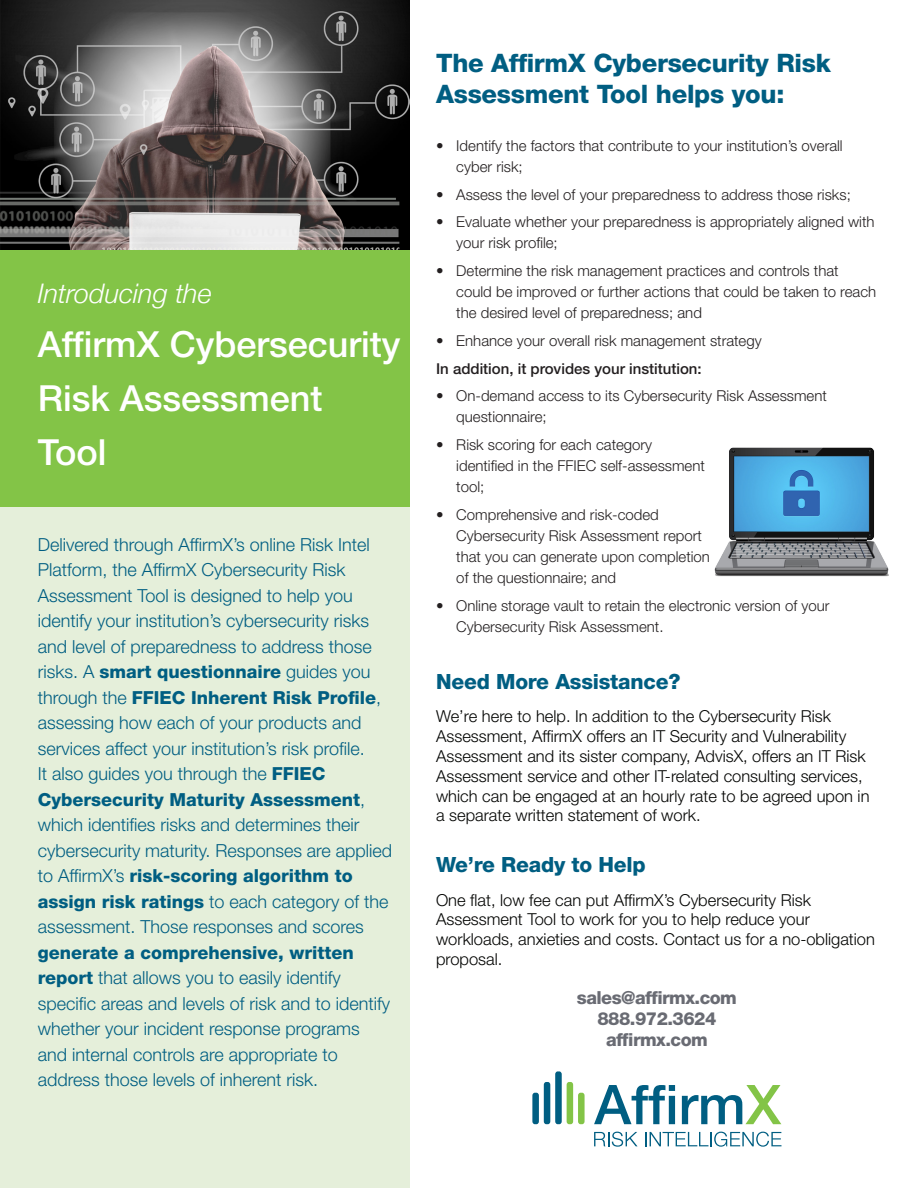
<style>
.page{position:relative;width:918px;height:1188px;background:#fff}
.page>*{position:absolute;margin:0;border:0;box-sizing:border-box;transform-origin:0 0}
.Product_Name{font:500 36px/54px "Helvetica Neue LT Std";color:#fff}
.Product_Name-2{font:italic 300 27px "Helvetica Neue";color:#fff}
.Blue_Subhead{font:800 25.5px/30.6px "Helvetica Neue LT Std";letter-spacing:-.01em;color:#005e82}
.Blue_Subhead-2{font:800 21px "Helvetica Neue LT Std";letter-spacing:-.01em;color:#005e82}
.Blue_Subhead-3{font:300 18px/25.5px "Helvetica Neue LT Std";color:#005e82}
.Body_Copy{font:800 18px/21px "Helvetica Neue LT Std";letter-spacing:-.03em;color:#696b73;text-align:center}
.Body_Copy-2{font:300 16.5px/19.8px "Helvetica Neue LT Std";color:#040503}
.t1{font:300 15px/21px "Helvetica Neue LT Std";color:#231f20}
.Body_Copy-3{font:500 15px "Helvetica Neue LT Std";color:#231f20}
.s1{font-weight:800}
</style>
<div class="page">
<img style="left:0;top:0;width:409px;height:251px">
<div style="left:0;top:336px;width:409px;height:852px;background:#e5efda"></div>
<div style="left:0;top:251px;width:409px;height:256px;background:#83c447"></div>
<svg style="left:594px;top:1085px;width:81px;height:39px"></svg>
<svg style="left:682px;top:1085px;width:99px;height:39px"></svg>
<div style="left:532px;top:1093px;width:7px;height:31px;background:#005e82;border-radius:3px"></div>
<div style="left:544px;top:1082px;width:6px;height:42px;background:#005e82;border-radius:3px"></div>
<div style="left:555px;top:1071px;width:7px;height:53px;background:#005e82;border-radius:3px"></div>
<div style="left:567px;top:1082px;width:6px;height:42px;background:#83c447;border-radius:3px"></div>
<div style="left:578px;top:1093px;width:7px;height:31px;background:#83c447;border-radius:3px"></div>
<svg style="left:594px;top:1132px;width:44px;height:15px"></svg>
<svg style="left:645px;top:1132px;width:136px;height:15px"></svg>
<img style="left:714px;top:447px;width:175px;height:130px">
<p class="Product_Name-2" style="left:38px;top:272px;width:176px">Introducing the</p>
<p class="Product_Name" style="left:38px;top:317px;width:364px">AffirmX Cybersecurity<br>Risk Assessment<br>Tool</p>
<p class="Blue_Subhead-3" style="left:38px;top:531px;width:356px">Delivered through AffirmX’s online Risk Intel Platform, the AffirmX Cybersecurity Risk Assessment Tool is designed to help you identify your institution’s cybersecurity risks and level of preparedness to address those risks. A <span class="s1">smart questionnaire</span> guides you through the <span class="s1">FFIEC Inherent Risk Profile</span>, assessing how each of your products and services affect your institution’s risk profile.<br>It also guides you through the <span class="s1">FFIEC Cybersecurity Maturity Assessment</span>, which identifies risks and determines their cybersecurity maturity. Responses are applied to AffirmX’s <span class="s1">risk-scoring algorithm to assign risk ratings</span> to each category of the assessment. Those responses and scores <span class="s1">generate a comprehensive, written report</span> that allows you to easily identify specific areas and levels of risk and to identify whether your incident response programs and internal controls are appropriate to address those levels of inherent risk.</p>
<p class="Blue_Subhead" style="left:436px;top:48px;width:396px">The AffirmX Cybersecurity Risk<br>Assessment Tool helps you:</p>
<p class="t1" style="left:456px;top:135px;width:388px;text-indent:-20px">• Identify the factors that contribute to your institution’s overall cyber risk;</p>
<p class="t1" style="left:436px;top:183px;width:416px">• Assess the level of your preparedness to address those risks;</p>
<p class="t1" style="left:456px;top:211px;width:420px;text-indent:-20px">• Evaluate whether your preparedness is appropriately aligned with your risk profile;</p>
<p class="t1" style="left:456px;top:260px;width:421px;text-indent:-20px">• Determine the risk management practices and controls that could be improved or further actions that could be taken to reach the desired level of preparedness; and</p>
<p class="t1" style="left:436px;top:330px;width:327px">• Enhance your overall risk management strategy</p>
<p class="Body_Copy-3" style="left:436px;top:359px;width:267px">In addition, it provides your institution:</p>
<p class="t1" style="left:456px;top:385px;width:372px;text-indent:-20px">• On-demand access to its Cybersecurity Risk Assessment questionnaire;</p>
<p class="t1" style="left:456px;top:434px;width:250px;text-indent:-20px">• Risk scoring for each category identified in the FFIEC self-assessment tool;</p>
<p class="t1" style="left:456px;top:504px;width:255px;text-indent:-20px">• Comprehensive and risk-coded Cybersecurity Risk Assessment report that you can generate upon completion of the questionnaire; and</p>
<p class="t1" style="left:456px;top:594px;width:375px;text-indent:-20px">• Online storage vault to retain the electronic version of your<br>Cybersecurity Risk Assessment.</p>
<p class="Blue_Subhead-2" style="left:436px;top:669px;width:246px">Need More Assistance?</p>
<p class="Body_Copy-2" style="left:436px;top:706px;width:435px">We’re here to help. In addition to the Cybersecurity Risk Assessment, AffirmX offers an IT Security and Vulnerability Assessment and its sister company, AdvisX, offers an IT Risk Assessment service and other IT-related consulting services, which can be engaged at an hourly rate to be agreed upon in a separate written statement of work.</p>
<p class="Blue_Subhead-2" style="left:436px;top:852px;width:211px">We’re Ready to Help</p>
<p class="Body_Copy-2" style="left:436px;top:889px;width:440px">One flat, low fee can put AffirmX’s Cybersecurity Risk Assessment Tool to work for you to help reduce your workloads, anxieties and costs. Contact us for a no-obligation proposal.</p>
<p class="Body_Copy" style="left:577px;top:987px;width:162px">sales@affirmx.com<br>888.972.3624 affirmx.com</p>
</div>
